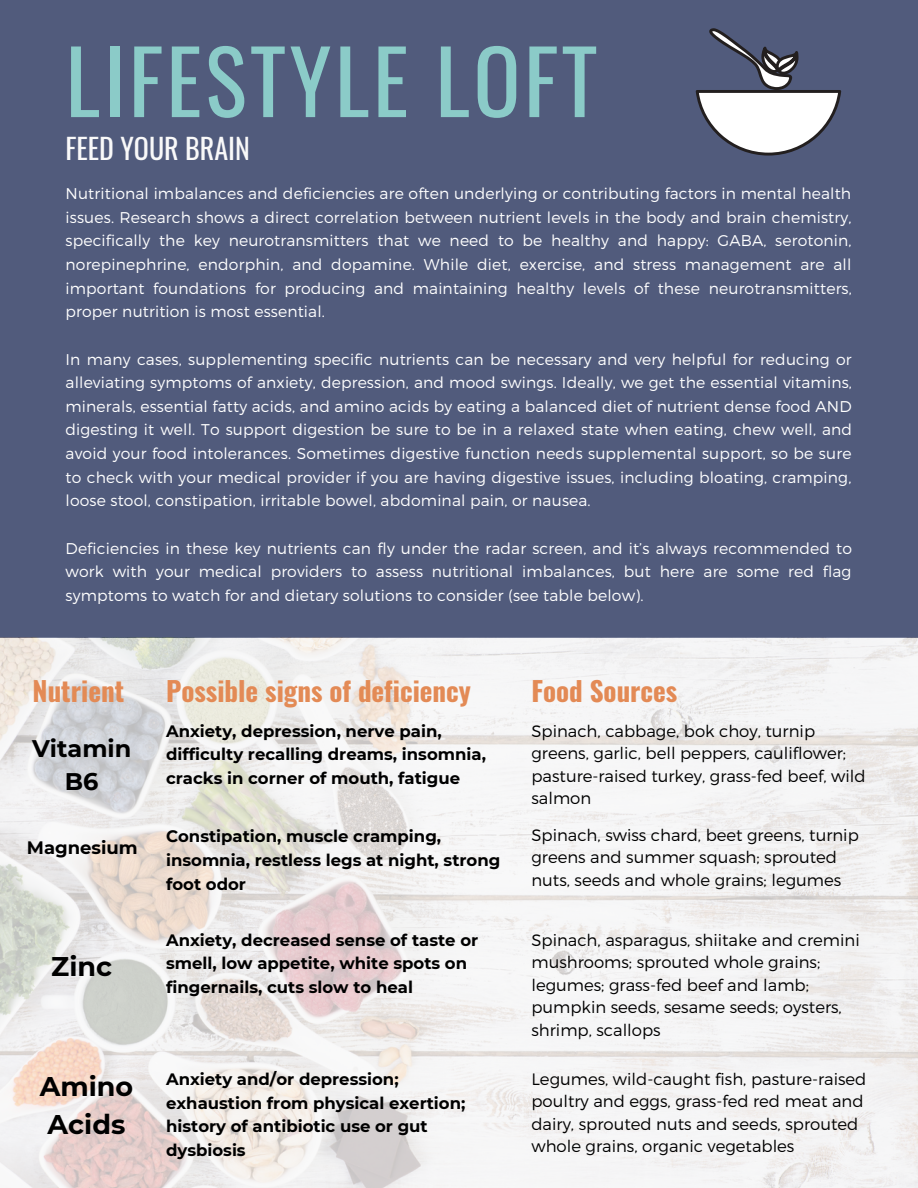
<style>
.page{position:relative;width:918px;height:1188px;background:#fff}
.page>*{position:absolute;margin:0;border:0;box-sizing:border-box;transform-origin:0 0}
.t1{font:87.15px "Oswald";letter-spacing:.04em;color:#8bcbc8}
.t2{font:28.05px "Oswald";color:#f9f9f9}
.t3{font:700 27px "Oswald";color:#e38a55}
.t4{font:700 27px/38.2px "Montserrat";color:#000}
.t5{font:700 24px/33.8px "Montserrat";color:#000;text-align:center}
.t6{font:700 18px "Montserrat";color:#000}
.t7{font:300 16.5px/22.5px "Montserrat";color:#000}
.t8{font:700 16.5px/23.7px "Montserrat";color:#000}
.t9{font:300 15.6px/23.7px "Montserrat";letter-spacing:.01em;color:#fff;text-align:justify}
</style>
<div class="page">
<div style="left:0;top:0;width:918px;height:638px;background:#515b7c"></div>
<img style="left:0;top:638px;width:918px;height:550px">
<svg style="left:696px;top:28px;width:145px;height:128px"></svg>
<h1 class="t1" style="left:66px;top:13px;width:533px">LIFESTYLE LOFT</h1>
<h2 class="t2" style="left:66px;top:127px;width:186px">FEED YOUR BRAIN</h2>
<p class="t9" style="left:66px;top:181px;width:788px">Nutritional imbalances and deficiencies are often underlying or contributing factors in mental health issues. Research shows a direct correlation between nutrient levels in the body and brain chemistry, specifically the key neurotransmitters that we need to be healthy and happy: GABA, serotonin, norepinephrine, endorphin, and dopamine. While diet, exercise, and stress management are all important foundations for producing and maintaining healthy levels of these neurotransmitters, proper nutrition is most essential.</p>
<p class="t9" style="left:66px;top:346px;width:788px">In many cases, supplementing specific nutrients can be necessary and very helpful for reducing or alleviating symptoms of anxiety, depression, and mood swings. Ideally, we get the essential vitamins, minerals, essential fatty acids, and amino acids by eating a balanced diet of nutrient dense food AND digesting it well. To support digestion be sure to be in a relaxed state when eating, chew well, and avoid your food intolerances. Sometimes digestive function needs supplemental support, so be sure to check with your medical provider if you are having digestive issues, including bloating, cramping, loose stool, constipation, irritable bowel, abdominal pain, or nausea.</p>
<p class="t9" style="left:66px;top:535px;width:788px">Deficiencies in these key nutrients can fly under the radar screen, and it’s always recommended to work with your medical providers to assess nutritional imbalances, but here are some red flag symptoms to watch for and dietary solutions to consider (see table below).</p>
<h3 class="t3" style="left:33px;top:669px;width:93px">Nutrient</h3>
<h3 class="t3" style="left:166px;top:669px;width:306px">Possible signs of deficiency</h3>
<h3 class="t3" style="left:531px;top:669px;width:147px">Food Sources</h3>
<h3 class="t5" style="left:32px;top:731px;width:101px">Vitamin<br>B6</h3>
<p class="t8" style="left:166px;top:719px;width:321px">Anxiety, depression, nerve pain, difficulty recalling dreams, insomnia, cracks in corner of mouth, fatigue</p>
<p class="t7" style="left:531px;top:719px;width:336px">Spinach, cabbage, bok choy, turnip greens, garlic, bell peppers, cauliflower; pasture-raised turkey, grass-fed beef, wild salmon</p>
<p class="t6" style="left:27px;top:836px;width:112px">Magnesium</p>
<p class="t8" style="left:166px;top:825px;width:336px">Constipation, muscle cramping, insomnia, restless legs at night, strong foot odor</p>
<p class="t7" style="left:531px;top:823px;width:329px">Spinach, swiss chard, beet greens, turnip greens and summer squash; sprouted nuts, seeds and whole grains; legumes</p>
<h3 class="t4" style="left:51px;top:947px;width:62px">Zinc</h3>
<p class="t8" style="left:166px;top:928px;width:314px">Anxiety, decreased sense of taste or smell, low appetite, white spots on fingernails, cuts slow to heal</p>
<p class="t7" style="left:531px;top:928px;width:330px">Spinach, asparagus, shiitake and cremini mushrooms; sprouted whole grains; legumes; grass-fed beef and lamb; pumpkin seeds, sesame seeds; oysters, shrimp, scallops</p>
<h3 class="t4" style="left:40px;top:1067px;width:95px">Amino<br>Acids</h3>
<p class="t8" style="left:166px;top:1067px;width:301px">Anxiety and/or depression; exhaustion from physical exertion; history of antibiotic use or gut dysbiosis</p>
<p class="t7" style="left:531px;top:1067px;width:337px">Legumes, wild-caught fish, pasture-raised poultry and eggs, grass-fed red meat and dairy, sprouted nuts and seeds, sprouted whole grains, organic vegetables</p>
</div>
